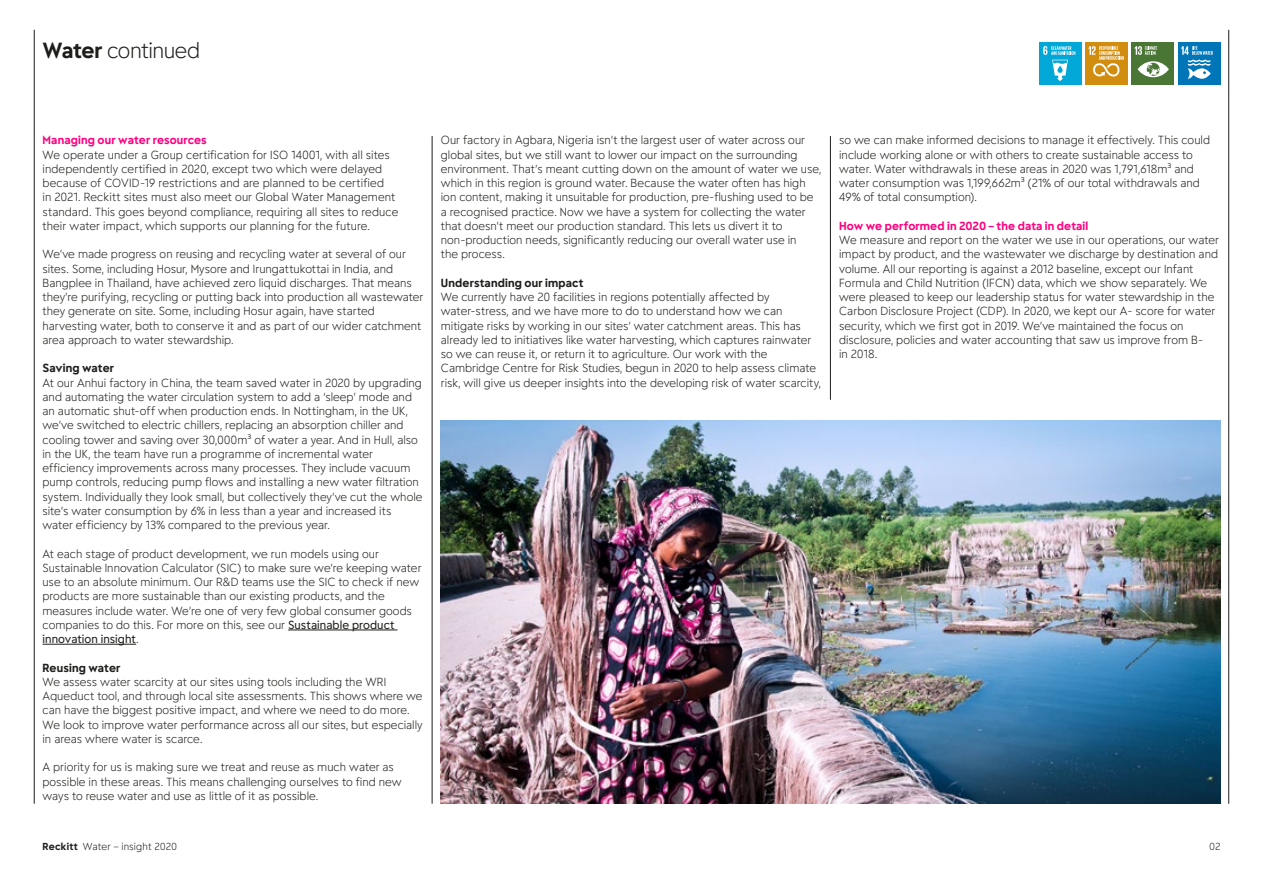
<style>
.page{position:relative;width:1263px;height:893px;background:#fff}
.page>*{position:absolute;margin:0;border:0;box-sizing:border-box;transform-origin:0 0}
.t1{font:300 21px "Energy";letter-spacing:-.025em;color:#1d1d1b}
.BodyText{font:300 11.25px/14.2px "Energy";color:#1d1d1b}
.SubheadLevel1{font:700 11.25px "Energy";letter-spacing:.015em;color:#ff007f}
.SubheadLevel2{font:700 11.25px "Energy";letter-spacing:.015em;color:#1d1d1b}
.t2{font:300 9.75px "Energy";letter-spacing:.015em;color:#1d1d1b}
.s1{font-weight:700}
.s2{font-weight:400}
</style>
<div class="page">
<div style="left:1178px;top:43px;width:42px;height:42px;background:#0076b8"></div>
<svg style="left:1181px;top:46px;width:32px;height:33px"></svg>
<div style="left:1132px;top:43px;width:42px;height:42px;background:#4a7635"></div>
<svg style="left:1138px;top:61px;width:31px;height:16px"></svg>
<svg style="left:1135px;top:46px;width:22px;height:9px"></svg>
<div style="left:1085px;top:43px;width:42px;height:42px;background:#d28d0e"></div>
<svg style="left:1088px;top:46px;width:36px;height:31px"></svg>
<div style="left:1039px;top:43px;width:42px;height:42px;background:#00a7d7"></div>
<svg style="left:1043px;top:46px;width:32px;height:35px"></svg>
<hr style="left:34px;top:30px;width:1px;height:774px;background:#1d1d1b">
<hr style="left:1228px;top:30px;width:1px;height:774px;background:#1d1d1b">
<hr style="left:830px;top:136px;width:1px;height:264px;background:#1d1d1b">
<hr style="left:432px;top:136px;width:1px;height:668px;background:#1d1d1b">
<img style="left:441px;top:421px;width:779px;height:383px">
<hr style="left:288px;top:630px;width:109px;height:1px;background:#1d1d1b">
<hr style="left:43px;top:644px;width:93px;height:1px;background:#1d1d1b">
<h1 class="t1" style="left:43px;top:37px;width:159px"><span class="s1">Water</span> continued</h1>
<h3 class="SubheadLevel1" style="left:43px;top:133px;width:166px">Managing our water resources</h3>
<p class="BodyText" style="left:43px;top:147px;width:357px">We operate under a Group certification for ISO 14001, with all sites independently certified in 2020, except two which were delayed because of COVID-19 restrictions and are planned to be certified<br>in 2021. Reckitt sites must also meet our Global Water Management standard. This goes beyond compliance, requiring all sites to reduce their water impact, which supports our planning for the future.</p>
<p class="BodyText" style="left:43px;top:247px;width:382px">We’ve made progress on reusing and recycling water at several of our sites. Some, including Hosur, Mysore and Irungattukottai in India, and Bangplee in Thailand, have achieved zero liquid discharges. That means they’re purifying, recycling or putting back into production all wastewater they generate on site. Some, including Hosur again, have started harvesting water, both to conserve it and as part of our wider catchment area approach to water stewardship.</p>
<h3 class="SubheadLevel2" style="left:43px;top:361px;width:73px">Saving water</h3>
<p class="BodyText" style="left:43px;top:375px;width:382px">At our Anhui factory in China, the team saved water in 2020 by upgrading and automating the water circulation system to add a ‘sleep’ mode and an automatic shut-off when production ends. In Nottingham, in the UK, we’ve switched to electric chillers, replacing an absorption chiller and cooling tower and saving over 30,000m3 of water a year. And in Hull, also in the UK, the team have run a programme of incremental water efficiency improvements across many processes. They include vacuum pump controls, reducing pump flows and installing a new water filtration system. Individually they look small, but collectively they’ve cut the whole site’s water consumption by 6% in less than a year and increased its water efficiency by 13% compared to the previous year.</p>
<p class="BodyText" style="left:43px;top:546px;width:380px">At each stage of product development, we run models using our Sustainable Innovation Calculator (SIC) to make sure we’re keeping water use to an absolute minimum. Our R&amp;D teams use the SIC to check if new products are more sustainable than our existing products, and the measures include water. We’re one of very few global consumer goods companies to do this. For more on this, see our <span class="s2">Sustainable product innovation insight</span>.</p>
<h3 class="SubheadLevel2" style="left:43px;top:660px;width:79px">Reusing water</h3>
<p class="BodyText" style="left:43px;top:674px;width:382px">We assess water scarcity at our sites using tools including the WRI Aqueduct tool, and through local site assessments. This shows where we can have the biggest positive impact, and where we need to do more.<br>We look to improve water performance across all our sites, but especially in areas where water is scarce.</p>
<p class="BodyText" style="left:43px;top:760px;width:361px">A priority for us is making sure we treat and reuse as much water as possible in these areas. This means challenging ourselves to find new ways to reuse water and use as little of it as possible.</p>
<p class="BodyText" style="left:441px;top:133px;width:382px">Our factory in Agbara, Nigeria isn’t the largest user of water across our global sites, but we still want to lower our impact on the surrounding environment. That’s meant cutting down on the amount of water we use, which in this region is ground water. Because the water often has high ion content, making it unsuitable for production, pre-flushing used to be a recognised practice. Now we have a system for collecting the water that doesn’t meet our production standard. This lets us divert it to non-production needs, significantly reducing our overall water use in<br>the process.</p>
<h3 class="SubheadLevel2" style="left:441px;top:275px;width:144px">Understanding our impact</h3>
<p class="BodyText" style="left:441px;top:290px;width:381px">We currently have 20 facilities in regions potentially affected by water-stress, and we have more to do to understand how we can mitigate risks by working in our sites’ water catchment areas. This has already led to initiatives like water harvesting, which captures rainwater so we can reuse it, or return it to agriculture. Our work with the Cambridge Centre for Risk Studies, begun in 2020 to help assess climate risk, will give us deeper insights into the developing risk of water scarcity,</p>
<p class="BodyText" style="left:839px;top:133px;width:372px">so we can make informed decisions to manage it effectively. This could include working alone or with others to create sustainable access to water. Water withdrawals in these areas in 2020 was 1,791,618m3 and water consumption was 1,199,662m3 (21% of our total withdrawals and 49% of total consumption).</p>
<h3 class="SubheadLevel1" style="left:839px;top:218px;width:251px">How we performed in 2020 – the data in detail</h3>
<p class="BodyText" style="left:839px;top:233px;width:381px">We measure and report on the water we use in our operations, our water impact by product, and the wastewater we discharge by destination and volume. All our reporting is against a 2012 baseline, except our Infant Formula and Child Nutrition (IFCN) data, which we show separately. We were pleased to keep our leadership status for water stewardship in the Carbon Disclosure Project (CDP). In 2020, we kept our A- score for water security, which we first got in 2019. We’ve maintained the focus on disclosure, policies and water accounting that saw us improve from B-<br>in 2018.</p>
<p class="t2" style="left:43px;top:841px;width:136px"><span class="s1">Reckitt</span> Water – insight 2020</p>
<p class="t2" style="left:1209px;top:841px;width:12px">02</p>
</div>
